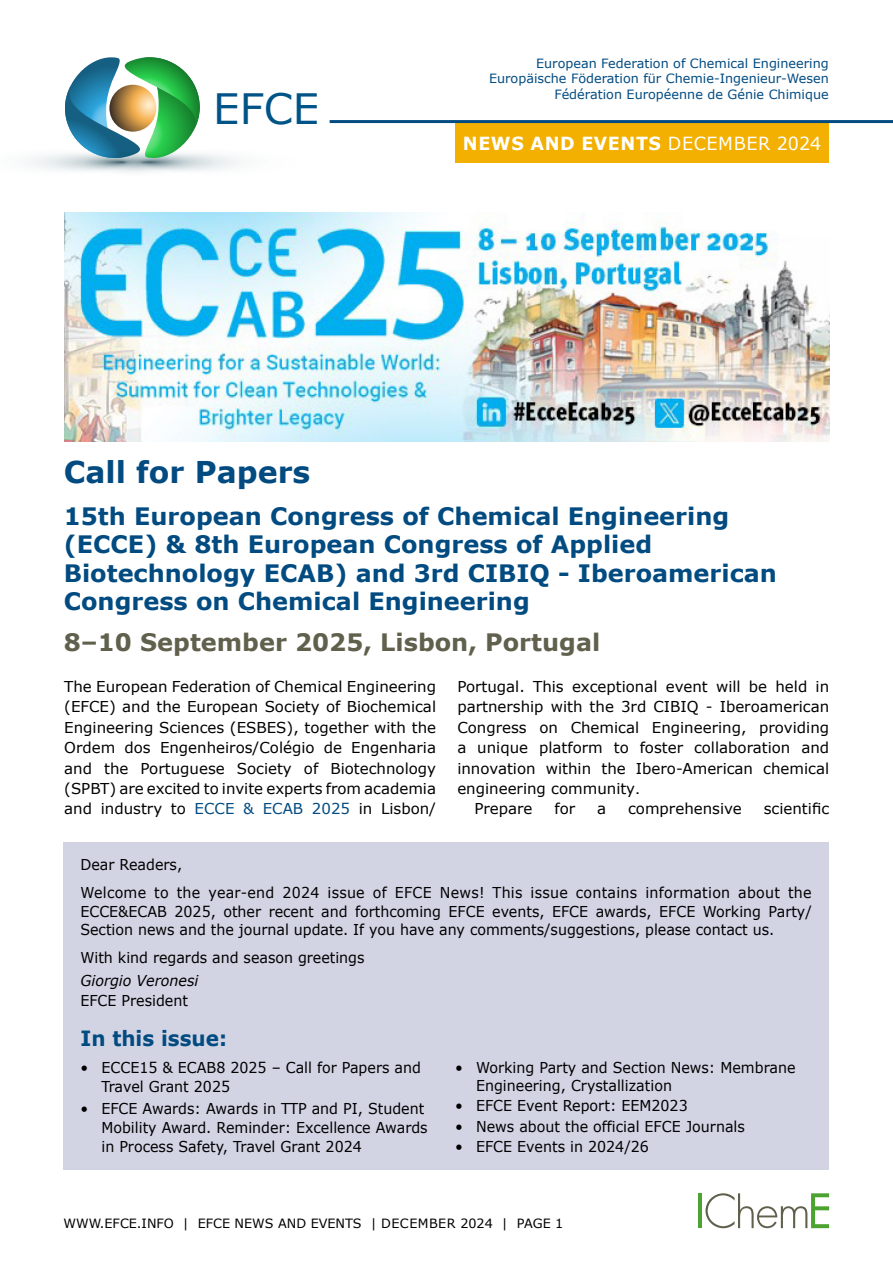
<style>
.page{position:relative;width:893px;height:1263px;background:#fff}
.page>*{position:absolute;margin:0;border:0;box-sizing:border-box;transform-origin:0 0}
.t1{font:41.85px "Verdana";color:#005387}
.Main_head{font:700 30px "Verdana";color:#024b81}
.Main_head-2{font:700 24px/28.5px "Verdana";color:#024b81}
.Main_head-3{font:700 24px "Verdana";color:#60604d}
.body{font:700 21px "Verdana";color:#024b81;scale:.95 1}
.t2{font:700 18.15px "Verdana";letter-spacing:.035em;color:#fff}
.body-2{font:15px/20.4px "Verdana";color:#000;text-align:justify}
.bullets{font:15px/19.4px "Verdana";color:#000;scale:.95 1}
.body-3{font:15px/18.3px "Verdana";color:#000;text-align:justify;scale:.95 1}
.body-4{font:italic 15px "Verdana";color:#000;scale:.95 1}
.t3{font:12.75px/15.3px "Verdana";color:#024b81;text-align:right}
.t4{font:12.75px "Verdana";color:#000}
.s1{font-weight:400}
.s2{color:#024b81}
.s3{font-family:"Arial";font-size:18px}
</style>
<div class="page">
<svg style="left:705px;top:1193px;width:124px;height:35px"></svg>
<hr style="left:698px;top:1193px;width:4px;height:35px;background:#4da32f">
<div style="left:455px;top:123px;width:374px;height:40px;background:#f3b000"></div>
<hr style="left:330px;top:120px;width:563px;height:3px;background:#024b81">
<svg style="left:31px;top:57px;width:209px;height:115px"></svg>
<div style="left:63px;top:842px;width:766px;height:327px;background:#d2d4e4"></div>
<img style="left:64px;top:213px;width:765px;height:229px">
<h1 class="t1" style="left:213px;top:82px;width:108px">EFCE</h1>
<p class="t3" style="left:489px;top:56px;width:341px">European Federation of Chemical Engineering<br>Europäische Föderation für Chemie-Ingenieur-Wesen<br>Fédération Européenne de Génie Chimique</p>
<p class="t2" style="left:463px;top:130px;width:360px">NEWS AND EVENTS <span class="s1">DECEMBER 2024</span></p>
<p class="Main_head" style="left:64px;top:451px;width:248px">Call for Papers</p>
<p class="Main_head-2" style="left:64px;top:501px;width:715px">15th European Congress of Chemical Engineering (ECCE) &amp; 8th European Congress of Applied Biotechnology ECAB) and 3rd CIBIQ - Iberoamerican Congress on Chemical Engineering</p>
<p class="Main_head-3" style="left:64px;top:625px;width:538px">8–10 September 2025, Lisbon, Portugal</p>
<p class="body-2" style="left:64px;top:676px;width:373px">The European Federation of Chemical Engineering (EFCE) and the European Society of Biochemical Engineering Sciences (ESBES), together with the Ordem dos Engenheiros/Colégio de Engenharia and the Portuguese Society of Biotechnology (SPBT) are excited to invite experts from academia and industry to <span class="s2">ECCE &amp; ECAB 2025</span> in Lisbon/</p>
<p class="body-2" style="left:457px;top:676px;width:373px">Portugal. This exceptional event will be held in partnership with the 3rd CIBIQ - Iberoamerican Congress on Chemical Engineering, providing a unique platform to foster collaboration and innovation within the Ibero-American chemical engineering community<span class="s3">.</span></p>
<p class="body-2" style="left:474px;top:798px;width:60px">Prepare</p>
<p class="body-2" style="left:554px;top:798px;width:22px">for</p>
<p class="body-2" style="left:597px;top:798px;width:11px">a</p>
<p class="body-2" style="left:628px;top:798px;width:115px">comprehensive</p>
<p class="body-2" style="left:764px;top:798px;width:67px">scientific</p>
<p class="body-3" style="left:80px;top:856px;width:109px">Dear Readers,</p>
<p class="body-3" style="left:80px;top:883px;width:771px">Welcome to the year-end 2024 issue of EFCE News! This issue contains information about the ECCE&amp;ECAB 2025, other recent and forthcoming EFCE events, EFCE awards, EFCE Working Party/ Section news and the journal update. If you have any comments/suggestions, please contact us.</p>
<p class="body-3" style="left:80px;top:948px;width:301px">With kind regards and season greetings</p>
<p class="body-4" style="left:80px;top:970px;width:126px">Giorgio Veronesi</p>
<p class="body-3" style="left:80px;top:991px;width:115px">EFCE President</p>
<p class="body" style="left:80px;top:1023px;width:156px">In this issue:</p>
<p class="bullets" style="left:101px;top:1057px;width:338px;text-indent:-21px">• ECCE15 &amp; ECAB8 2025 – Call for Papers and<br>Travel Grant 2025</p>
<p class="bullets" style="left:101px;top:1098px;width:345px;text-indent:-21px">• EFCE Awards: Awards in TTP and PI, Student<br>Mobility Award. Reminder: Excellence Awards in Process Safety, Travel Grant 2024</p>
<p class="bullets" style="left:476px;top:1058px;width:338px;line-height:18.3px;text-indent:-21px">• Working Party and Section News: Membrane<br>Engineering, Crystallization</p>
<p class="bullets" style="left:455px;top:1096px;width:246px">• EFCE Event Report: EEM2023</p>
<p class="bullets" style="left:455px;top:1116px;width:307px">• News about the official EFCE Journals</p>
<p class="bullets" style="left:455px;top:1137px;width:206px">• EFCE Events in 2024/26</p>
<p class="t4" style="left:63px;top:1215px;width:501px">WWW.EFCE.INFO | EFCE NEWS AND EVENTS | DECEMBER 2024 | PAGE 1</p>
</div>
